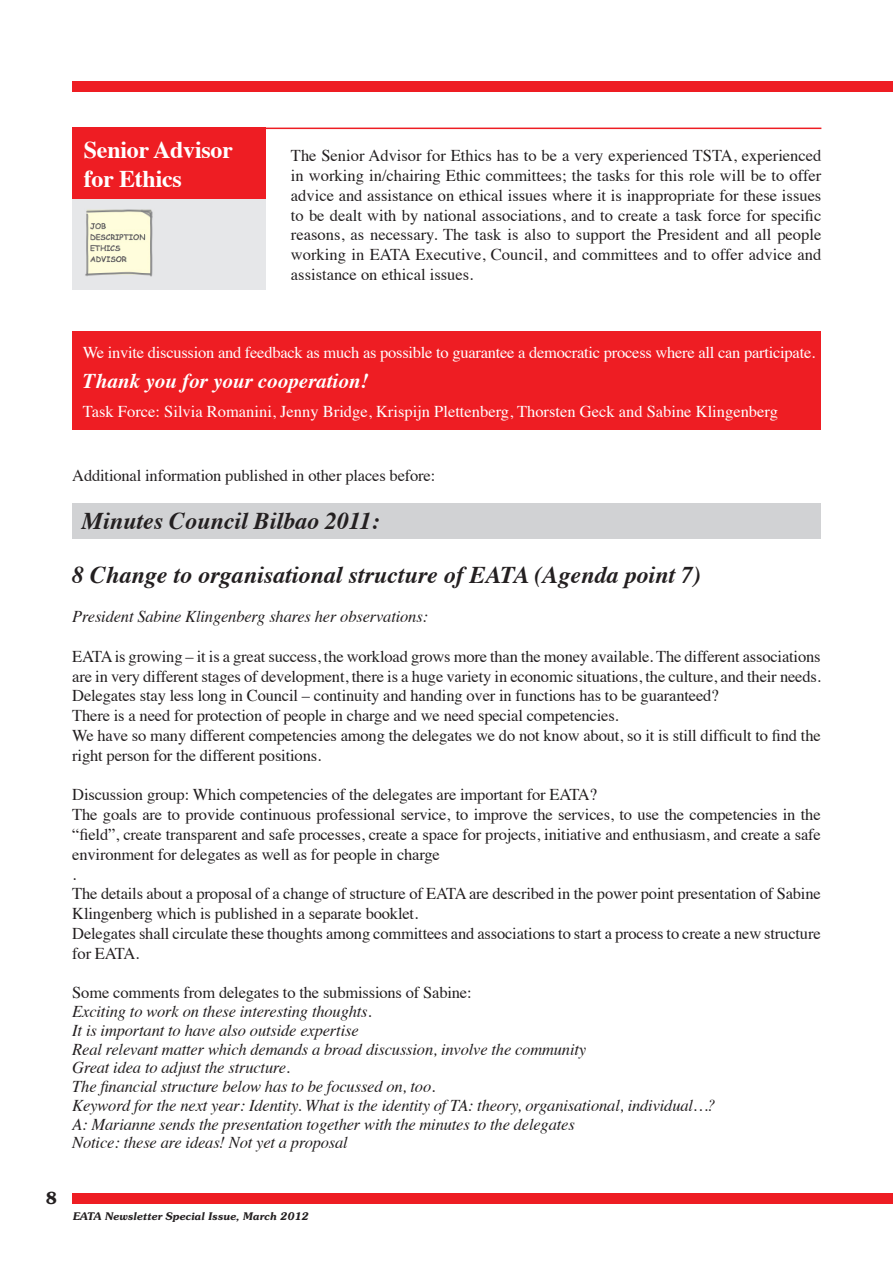
<style>
.page{position:relative;width:893px;height:1263px;background:#fff}
.page>*{position:absolute;margin:0;border:0;box-sizing:border-box;transform-origin:0 0}
.t1{font:italic 700 24px "Times";color:#231f20}
.t2{font:700 24px/28.8px "Times";letter-spacing:-.01em;color:#fff}
.t3{font:italic 700 21px "Times";color:#fff}
.t4{font:16.5px/19.8px "Times";letter-spacing:-.01em;color:#231f20}
.t5{font:italic 16.5px/18.8px "Times";letter-spacing:-.01em;color:#231f20}
.t6{font:16.5px "Times";letter-spacing:-.015em;color:#fff}
.t7{font:italic 600 10.5px "Souvenir LT";letter-spacing:-.01em;color:#231f20}
</style>
<div class="page">
<div style="left:72px;top:81px;width:821px;height:10px;background:#ee1d23"></div>
<div style="left:72px;top:1193px;width:821px;height:10px;background:#ee1d23"></div>
<div style="left:72px;top:332px;width:749px;height:98px;background:#ee1d23"></div>
<div style="left:72px;top:128px;width:194px;height:72px;background:#ee1d23"></div>
<hr style="left:73px;top:128px;width:748px;height:1px;background:#ee1d23">
<div style="left:72px;top:199px;width:194px;height:90px;background:#e6e7e9"></div>
<img style="left:85px;top:209px;width:68px;height:68px">
<div style="left:72px;top:503px;width:749px;height:36px;background:#d1d2d4"></div>
<h1 class="t2" style="left:84px;top:133px;width:151px">Senior Advisor for Ethics</h1>
<p class="t4" style="left:291px;top:144px;width:532px;text-align:justify">The Senior Advisor for Ethics has to be a very experienced TSTA, experienced in working in/chairing Ethic committees; the tasks for this role will be to offer advice and assistance on ethical issues where it is inappropriate for these issues to be dealt with by national associations, and to create a task force for specific reasons, as necessary. The task is also to support the President and all people working in EATA Executive, Council, and committees and to offer advice and assistance on ethical issues.</p>
<p class="t6" style="left:83px;top:337px;width:734px">We invite discussion and feedback as much as possible to guarantee a democratic process where all can participate.</p>
<p class="t3" style="left:83px;top:361px;width:287px">Thank you for your cooperation!</p>
<p class="t6" style="left:83px;top:396px;width:696px">Task Force: Silvia Romanini, Jenny Bridge, Krispijn Plettenberg, Thorsten Geck and Sabine Klingenberg</p>
<p class="t4" style="left:72px;top:464px;width:365px">Additional information published in other places before:</p>
<h1 class="t1" style="left:82px;top:498px;width:300px">Minutes Council Bilbao 2011:</h1>
<h1 class="t1" style="left:72px;top:552px;width:630px">8 Change to organisational structure of EATA (Agenda point 7)</h1>
<p class="t5" style="left:72px;top:606px;width:357px">President Sabine Klingenberg shares her observations:</p>
<p class="t4" style="left:72px;top:645px;width:750px">EATA is growing – it is a great success, the workload grows more than the money available. The different associations are in very different stages of development, there is a huge variety in economic situations, the culture, and their needs.<br>Delegates stay less long in Council – continuity and handing over in functions has to be guaranteed?<br>There is a need for protection of people in charge and we need special competencies.<br>We have so many different competencies among the delegates we do not know about, so it is still difficult to find the right person for the different positions.</p>
<p class="t4" style="left:72px;top:783px;width:750px">Discussion group: Which competencies of the delegates are important for EATA?<br>The goals are to provide continuous professional service, to improve the services, to use the competencies in the “field”, create transparent and safe processes, create a space for projects, initiative and enthusiasm, and create a safe environment for delegates as well as for people in charge<br>.<br>The details about a proposal of a change of structure of EATA are described in the power point presentation of Sabine Klingenberg which is published in a separate booklet.<br>Delegates shall circulate these thoughts among committees and associations to start a process to create a new structure for EATA.</p>
<p class="t4" style="left:72px;top:981px;width:401px">Some comments from delegates to the submissions of Sabine:</p>
<p class="t5" style="left:72px;top:1001px;width:645px">Exciting to work on these interesting thoughts.<br>It is important to have also outside expertise<br>Real relevant matter which demands a broad discussion, involve the community<br>Great idea to adjust the structure.<br>The financial structure below has to be focussed on, too.<br>Keyword for the next year: Identity. What is the identity of TA: theory, organisational, individual…?<br>A: Marianne sends the presentation together with the minutes to the delegates<br>Notice: these are ideas! Not yet a proposal</p>
<p class="t7" style="left:72px;top:1210px;width:237px">EATA Newsletter Special Issue, March 2012</p>
</div>
